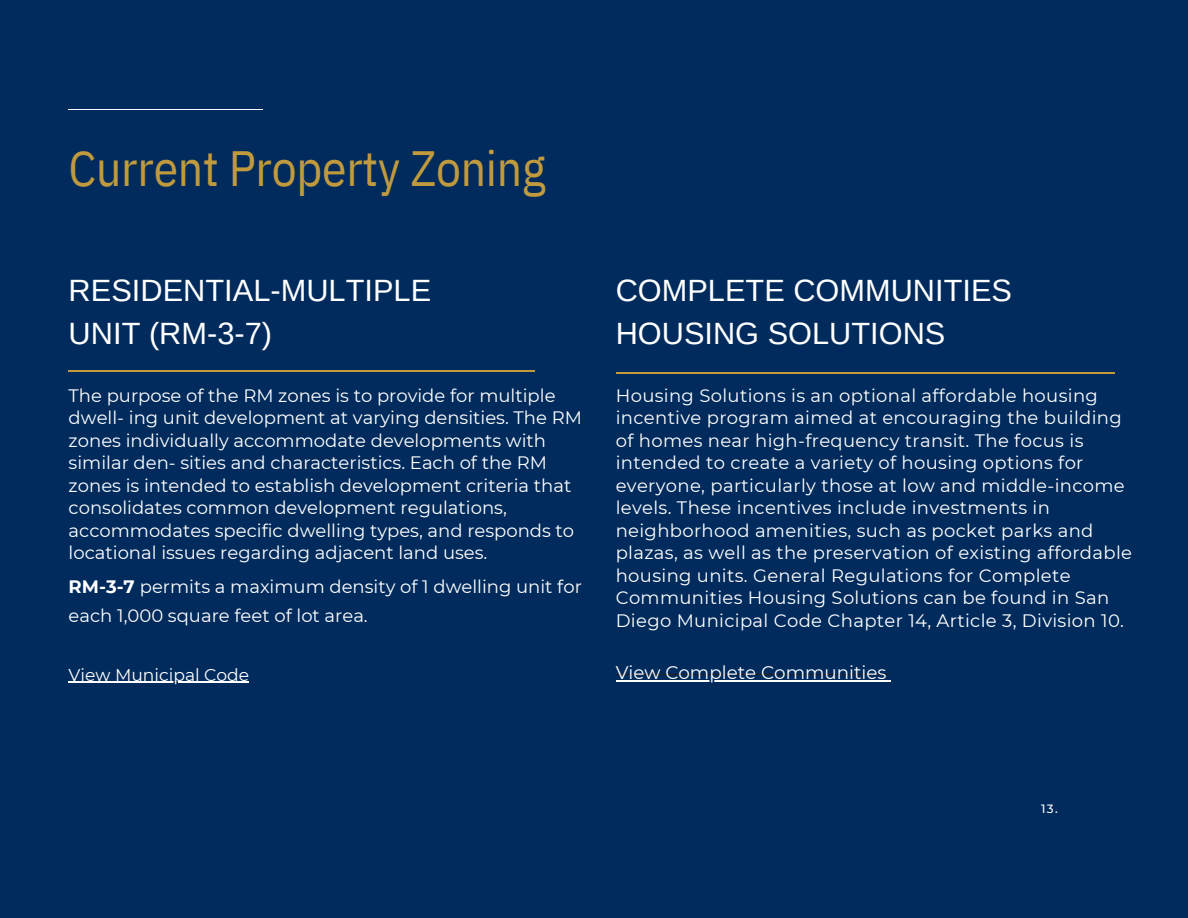
<style>
.page{position:relative;width:1188px;height:918px;background:#002b5c}
.page>*{position:absolute;margin:0;border:0;box-sizing:border-box;transform-origin:0 0}
.t1{font:49.5px "IBM Plex Sans Cond";letter-spacing:-.005em;color:#c19a3d}
.t2{font:30.75px/42.8px "Arimo";color:#fff}
.t3{font:18.3px "Montserrat";color:#fff}
.t4{font:18px/22.5px "Montserrat";letter-spacing:.02em;color:#fff}
.t5{font:18px/22.5px "Montserrat";color:#fff}
.t6{font:17.1px "Montserrat";color:#fff}
.t7{font:500 12px "Montserrat";color:#fff}
.s1{font-weight:700}
</style>
<div class="page">
<hr style="left:69px;top:109px;width:194px;height:1px;background:#fff">
<hr style="left:69px;top:370px;width:466px;height:1px;background:#c19a3d">
<hr style="left:616px;top:372px;width:498px;height:2px;background:#c19a3d">
<hr style="left:616px;top:674px;width:274px;height:1px;background:#231f20">
<hr style="left:616px;top:680px;width:271px;height:2px;background:#fff">
<hr style="left:69px;top:682px;width:180px;height:1px;background:#fff">
<h2 class="t1" style="left:69px;top:135px;width:479px">Current Property Zoning</h2>
<h3 class="t2" style="left:69px;top:269px;width:364px">RESIDENTIAL-MULTIPLE<br>UNIT (RM-3-7)</h3>
<h2 class="t5" style="left:69px;top:384px;width:515px">The purpose of the RM zones is to provide for multiple dwell- ing unit development at varying densities. The RM zones individually accommodate developments with similar den- sities and characteristics. Each of the RM zones is intended to establish development criteria that consolidates common development regulations, accommodates specific dwelling types, and responds to locational issues regarding adjacent land uses.</h2>
<h2 class="t5" style="left:69px;top:572px;width:515px;line-height:29.2px"><span class="s1">RM-3-7</span> permits a maximum density of 1 dwelling unit for each 1,000 square feet of lot area.</h2>
<h3 class="t6" style="left:69px;top:664px;width:182px">View Municipal Code</h3>
<p class="t2" style="left:616px;top:269px;width:398px">COMPLETE COMMUNITIES<br>HOUSING SOLUTIONS</p>
<h3 class="t4" style="left:616px;top:384px;width:518px">Housing Solutions is an optional affordable housing incentive program aimed at encouraging the building of homes near high-frequency transit. The focus is intended to create a variety of housing options for everyone, particularly those at low and middle-income levels. These incentives include investments in neighborhood amenities, such as pocket parks and plazas, as well as the preservation of existing affordable housing units. General Regulations for Complete Communities Housing Solutions can be found in San Diego Municipal Code Chapter 14, Article 3, Division 10.</h3>
<h3 class="t3" style="left:616px;top:662px;width:272px">View Complete Communities</h3>
<h1 class="t7" style="left:1041px;top:801px;width:18px">13.</h1>
</div>
